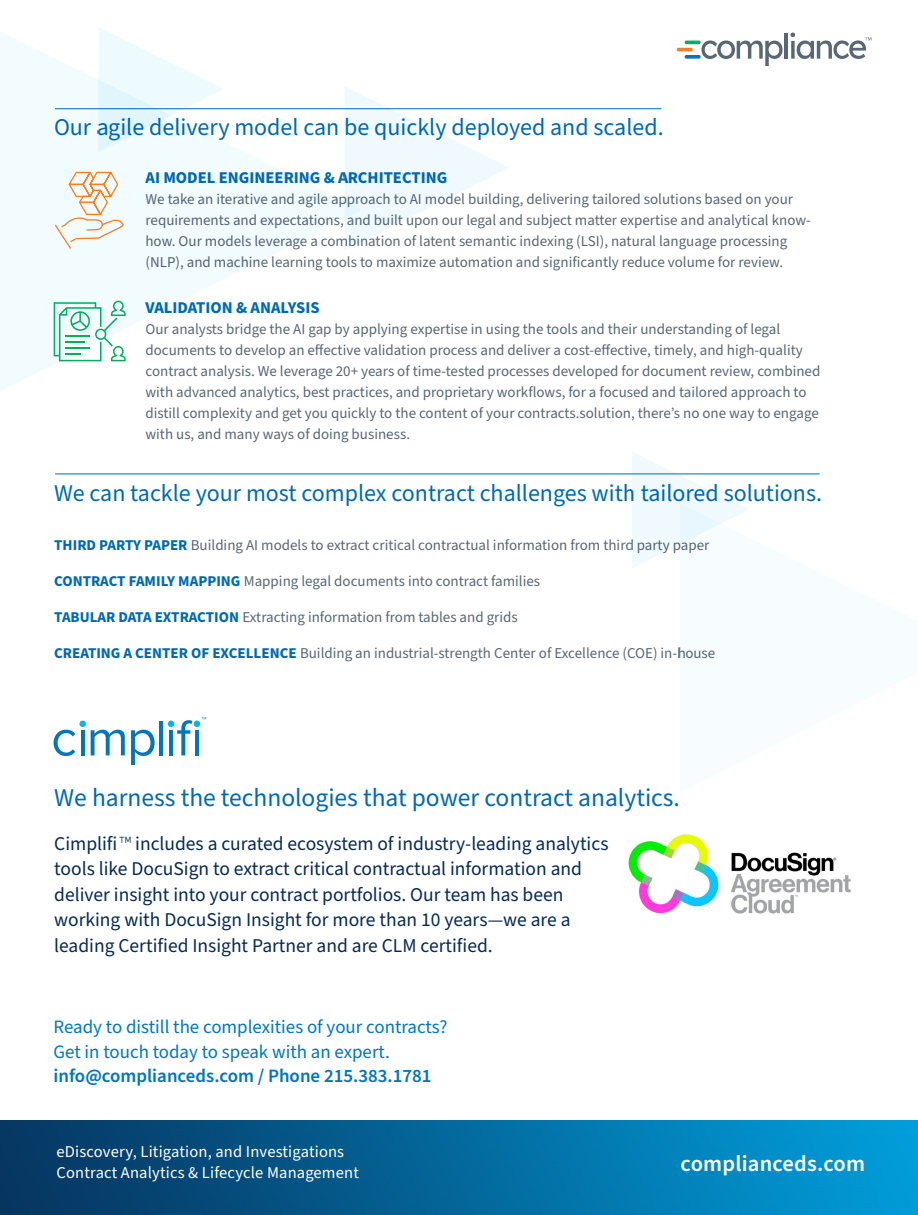
<style>
.page{position:relative;width:918px;height:1215px;background:#fff}
.page>*{position:absolute;margin:0;border:0;box-sizing:border-box;transform-origin:0 0}
.t1{font:25.5px "Source Sans Pro";color:#0069b4}
.t2{font:24px "Source Sans Pro";color:#0069b4}
.t3{font:600 22.5px "Source Sans Pro";letter-spacing:.01em;color:#fff}
.t4{font:19.5px/25.5px "Source Sans Pro";color:#072a53}
.t5{font:18.9px/24.3px "Source Sans Pro";color:#0076c0}
.t6{font:600 18.9px "Source Sans Pro";color:#0076c0}
.t7{font:16.5px/21px "Source Sans Pro";letter-spacing:.01em;color:#fff}
.t8{font:700 16.5px "Source Sans Pro";color:#0069b4}
.t9{font:15px/21px "Source Sans Pro";color:#596675}
.s1{font-weight:700;color:#0069b4}
.s2{font-weight:300}
</style>
<div class="page">
<div style="left:79px;top:721px;width:7px;height:6px;background:#00b6f1;border-radius:50%"></div>
<hr style="left:81px;top:730px;width:4px;height:25px;background:#0076c0">
<svg style="left:91px;top:730px;width:34px;height:25px"></svg>
<svg style="left:54px;top:730px;width:21px;height:26px"></svg>
<svg style="left:131px;top:730px;width:24px;height:35px"></svg>
<hr style="left:159px;top:721px;width:4px;height:34px;background:#0076c0">
<svg style="left:168px;top:717px;width:38px;height:38px"></svg>
<hr style="left:55px;top:108px;width:607px;height:1px;background:#0069b4">
<hr style="left:55px;top:474px;width:765px;height:1px;background:#0069b4">
<svg style="left:0;top:32px;width:345px;height:359px;fill:#f2fbfe"></svg>
<svg style="left:632px;top:452px;width:117px;height:116px"></svg>
<svg style="left:345px;top:87px;width:164px;height:163px"></svg>
<img style="left:628px;top:834px;width:223px;height:80px">
<img style="left:0;top:1120px;width:918px;height:95px">
<svg style="left:54px;top:170px;width:71px;height:80px"></svg>
<svg style="left:54px;top:301px;width:72px;height:60px"></svg>
<svg style="left:701px;top:40px;width:82px;height:26px"></svg>
<hr style="left:784px;top:34px;width:4px;height:25px;background:#596675">
<hr style="left:685px;top:41px;width:16px;height:3px;background:#00ad5e;border-radius:2px">
<hr style="left:677px;top:48px;width:16px;height:3px;background:#f58024;border-radius:2px">
<svg style="left:685px;top:55px;width:16px;height:4px"></svg>
<svg style="left:791px;top:33px;width:80px;height:26px"></svg>
<svg style="left:98px;top:27px;width:125px;height:125px"></svg>
<h2 class="t2" style="left:54px;top:111px;width:611px">Our agile delivery model can be quickly deployed and scaled.</h2>
<p class="t8" style="left:146px;top:166px;width:303px">AI MODEL ENGINEERING &amp; ARCHITECTING</p>
<p class="t9" style="left:146px;top:189px;width:667px">We take an iterative and agile approach to AI model building, delivering tailored solutions based on your requirements and expectations, and built upon our legal and subject matter expertise and analytical know&shy;how. Our models leverage a combination of latent semantic indexing (LSI), natural language processing (NLP), and machine learning tools to maximize automation and significantly reduce volume for review.</p>
<p class="t8" style="left:146px;top:296px;width:176px">VALIDATION &amp; ANALYSIS</p>
<p class="t9" style="left:146px;top:319px;width:676px">Our analysts bridge the AI gap by applying expertise in using the tools and their understanding of legal documents to develop an effective validation process and deliver a cost-effective, timely, and high-quality contract analysis. We leverage 20+ years of time-tested processes developed for document review, combined with advanced analytics, best practices, and proprietary workflows, for a focused and tailored approach to distill complexity and get you quickly to the content of your contracts.solution, there’s no one way to engage with us, and many ways of doing business.</p>
<h2 class="t2" style="left:54px;top:477px;width:770px">We can tackle your most complex contract challenges with tailored solutions.</h2>
<p class="t9" style="left:54px;top:535px;width:657px"><span class="s1">THIRD PARTY PAPER</span> Building AI models to extract critical contractual information from third party paper</p>
<p class="t9" style="left:54px;top:571px;width:487px"><span class="s1">CONTRACT FAMILY MAPPING</span> Mapping legal documents into contract families</p>
<p class="t9" style="left:54px;top:607px;width:465px"><span class="s1">TABULAR DATA EXTRACTION</span> Extracting information from tables and grids</p>
<p class="t9" style="left:54px;top:643px;width:663px"><span class="s1">CREATING A CENTER OF EXCELLENCE</span> Building an industrial-strength Center of Excellence (COE) in-house</p>
<h1 class="t1" style="left:54px;top:780px;width:627px">We harness the technologies that power contract analytics.</h1>
<p class="t4" style="left:54px;top:831px;width:556px">Cimplifi <span class="s2">™</span> includes a curated ecosystem of industry-leading analytics tools like DocuSign to extract critical contractual information and deliver insight into your contract portfolios. Our team has been working with DocuSign Insight for more than 10 years—we are a leading Certified Insight Partner and are CLM certified.</p>
<p class="t5" style="left:54px;top:1016px;width:395px">Ready to distill the complexities of your contracts?<br>Get in touch today to speak with an expert.</p>
<p class="t6" style="left:54px;top:1063px;width:380px">info@complianceds.com / Phone 215.383.1781</p>
<p class="t7" style="left:57px;top:1142px;width:304px">eDiscovery, Litigation, and Investigations<br>Contract Analytics &amp; Lifecycle Management</p>
<h3 class="t3" style="left:681px;top:1148px;width:186px">complianceds.com</h3>
</div>
